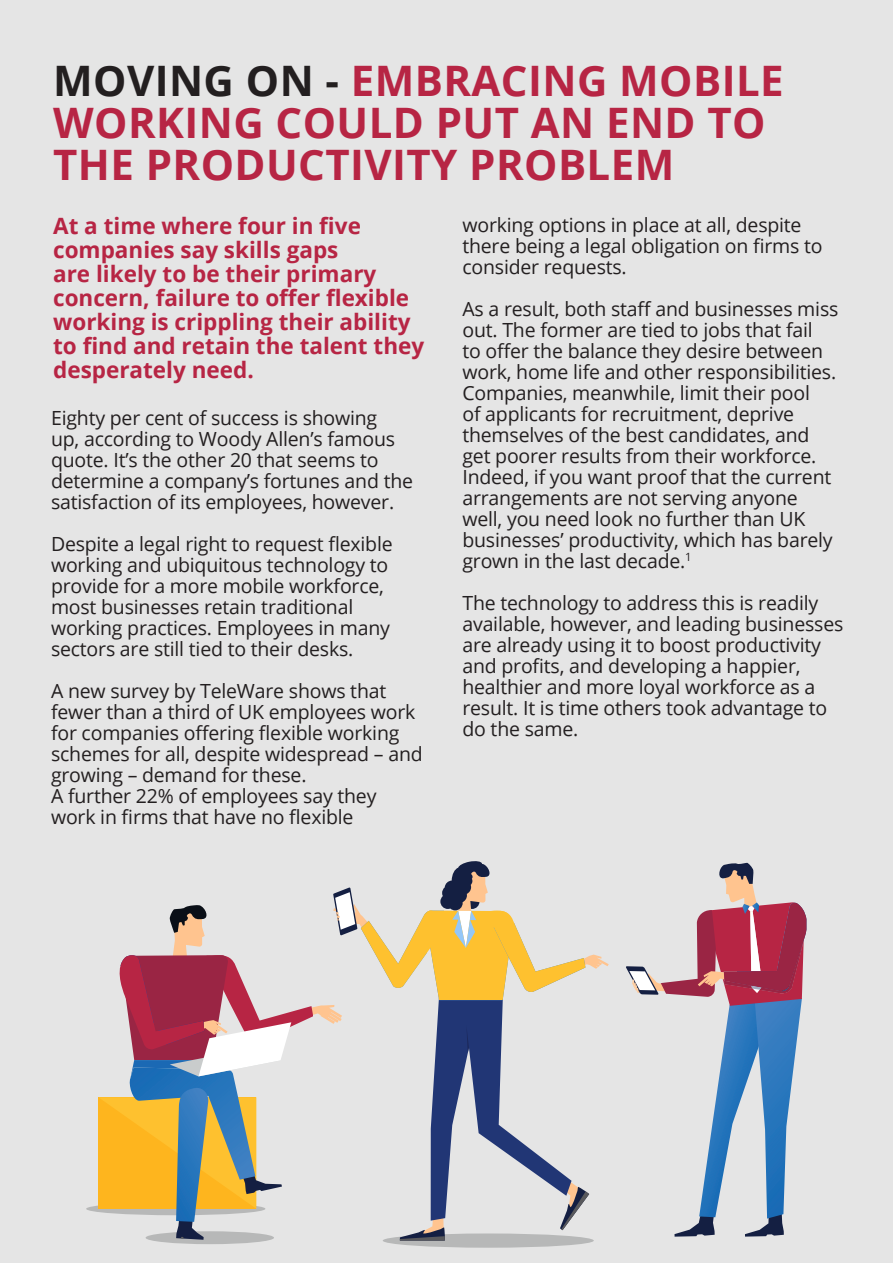
<style>
.page{position:relative;width:893px;height:1263px;background:#e5e5e5}
.page>*{position:absolute;margin:0;border:0;box-sizing:border-box;transform-origin:0 0}
.t1{font:700 42px/42px "Open Sans";letter-spacing:.01em;color:#b72544}
.t2{font:700 22.5px/24px "Open Sans";color:#b72544}
.t3{font:19.5px/21px "Open Sans";letter-spacing:-.01em;color:#231f20}
.s1{color:#231f20}
</style>
<div class="page">
<svg style="left:86px;top:1202px;width:179px;height:13px"></svg>
<div style="left:146px;top:1231px;width:128px;height:13px;background:#b7b8b8;border-radius:50%"></div>
<svg style="left:626px;top:863px;width:180px;height:373px"></svg>
<div style="left:383px;top:1233px;width:211px;height:15px;background:#b7b8b8;border-radius:50%"></div>
<svg style="left:98px;top:861px;width:511px;height:379px"></svg>
<p class="t1" style="left:53px;top:59px;width:732px"><span class="s1">MOVING ON -</span> EMBRACING MOBILE<br>WORKING COULD PUT AN END TO<br>THE PRODUCTIVITY PROBLEM</p>
<p class="t2" style="left:53px;top:213px;width:373px">At a time where four in five companies say skills gaps<br>are likely to be their primary concern, failure to offer flexible working is crippling their ability to find and retain the talent they desperately need.</p>
<p class="t3" style="left:51px;top:406px;width:364px">Eighty per cent of success is showing<br>up, according to Woody Allen’s famous quote. It’s the other 20 that seems to determine a company’s fortunes and the satisfaction of its employees, however.</p>
<p class="t3" style="left:51px;top:532px;width:343px">Despite a legal right to request flexible working and ubiquitous technology to provide for a more mobile workforce, most businesses retain traditional working practices. Employees in many sectors are still tied to their desks.</p>
<p class="t3" style="left:51px;top:679px;width:373px">A new survey by TeleWare shows that fewer than a third of UK employees work for companies offering flexible working schemes for all, despite widespread – and growing – demand for these.</p>
<p class="t3" style="left:51px;top:784px;width:327px">A further 22% of employees say they work in firms that have no flexible</p>
<p class="t3" style="left:462px;top:214px;width:362px">working options in place at all, despite there being a legal obligation on firms to consider requests.</p>
<p class="t3" style="left:462px;top:298px;width:377px">As a result, both staff and businesses miss out. The former are tied to jobs that fail<br>to offer the balance they desire between work, home life and other responsibilities.<br>Companies, meanwhile, limit their pool<br>of applicants for recruitment, deprive themselves of the best candidates, and get poorer results from their workforce.<br>Indeed, if you want proof that the current arrangements are not serving anyone well, you need look no further than UK businesses’ productivity, which has barely grown in the last decade.<sup>1</sup></p>
<p class="t3" style="left:462px;top:592px;width:382px">The technology to address this is readily available, however, and leading businesses are already using it to boost productivity and profits, and developing a happier, healthier and more loyal workforce as a result. It is time others took advantage to do the same.</p>
</div>
